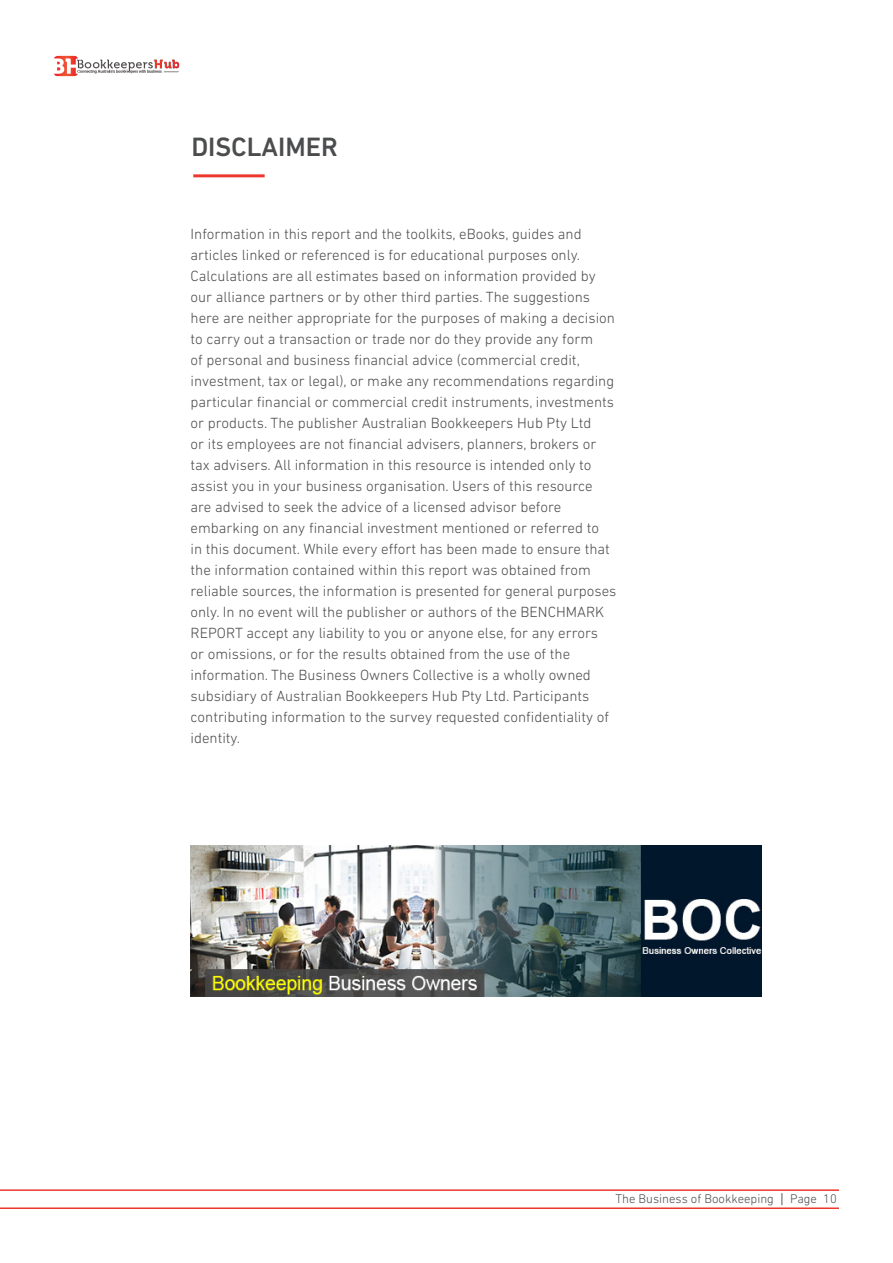
<style>
.page{position:relative;width:893px;height:1263px;background:#fff}
.page>*{position:absolute;margin:0;border:0;box-sizing:border-box;transform-origin:0 0}
.t1{font:500 27px "DIN Next LT Pro";color:#4b4c4d}
.t2{font:300 15px/21px "DIN Next LT Pro";color:#4b4c4d}
.t3{font:300 12.75px "DIN Next LT Pro";color:#4b4c4d}
.s1{font-family:"Lato";font-weight:400}
</style>
<div class="page">
<hr style="left:0;top:1189px;width:839px;height:2px;background:#ed382e">
<hr style="left:0;top:1207px;width:839px;height:2px;background:#ed382e">
<img style="left:54px;top:55px;width:126px;height:22px">
<img style="left:191px;top:845px;width:571px;height:152px">
<hr style="left:193px;top:174px;width:72px;height:3px;background:#ed382e">
<p class="t1" style="left:191px;top:131px;width:148px">DISCLAIMER</p>
<p class="t2" style="left:191px;top:223px;width:427px">Information in this report and the toolkits, eBooks, guides and articles linked or referenced is for educational purposes only.<br>Calculations are all estimates based on information provided by our alliance partners or by other third parties. The suggestions here are neither appropriate for the purposes of making a decision to carry out a transaction or trade nor do they provide any form<br>of personal and business financial advice (commercial credit, investment, tax or legal), or make any recommendations regarding particular financial or commercial credit instruments, investments or products. The publisher Australian Bookkeepers Hub Pty Ltd<br>or its employees are not financial advisers, planners, brokers or tax advisers. All information in this resource is intended only to assist you in your business organisation. Users of this resource are advised to seek the advice of a licensed advisor before embarking on any financial investment mentioned or referred to<br>in this document. While every effort has been made to ensure that the information contained within this report was obtained from reliable sources, the information is presented for general purposes only. In no event will the publisher or authors of the BENCHMARK REPORT accept any liability to you or anyone else, for any errors<br>or omissions, or for the results obtained from the use of the information. The Business Owners Collective is a wholly owned subsidiary of Australian Bookkeepers Hub Pty Ltd. Participants contributing information to the survey requested confidentiality of identity.</p>
<p class="t3" style="left:615px;top:1191px;width:223px">The Business of Bookkeeping <span class="s1">|</span> Page 10</p>
</div>
